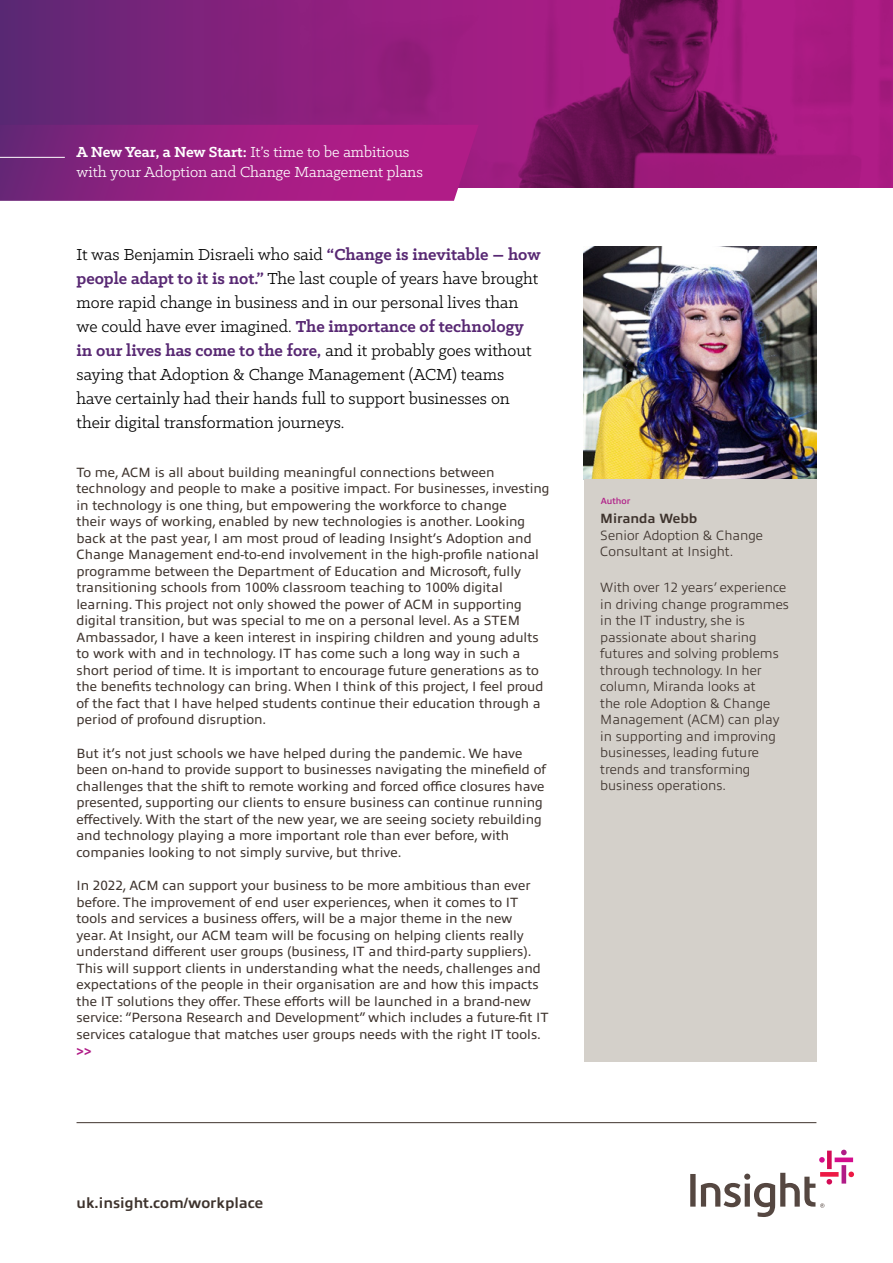
<style>
.page{position:relative;width:893px;height:1263px;background:#fff}
.page>*{position:absolute;margin:0;border:0;box-sizing:border-box;transform-origin:0 0}
.t1{font:18px/24px "Klinic Slab";color:#000}
.t2{font:16.5px/19.8px "Klinic Slab";color:#fff}
.t3{font:700 15px "Allumi Pro";color:#3e332d}
.t4{font:13.5px/16.5px "Allumi Pro";color:#3e332d}
.t5{font:300 13.5px/16.5px "Allumi Pro";color:#3e332d}
.t6{font:700 13.5px "Allumi Pro";color:#3e332d}
.t7{font:700 13.5px "Allumi Pro";color:#b01c87}
.t8{font:600 9px "Allumi Pro";color:#b01c87}
.s1{font-weight:700}
.s2{font-weight:700;color:#582873}
</style>
<div class="page">
<svg style="left:0;top:0;width:203px;height:125px;background:#6c2577"></svg>
<img style="left:203px;top:0;width:690px;height:187px">
<svg style="left:690px;top:1150px;width:164px;height:67px"></svg>
<hr style="left:77px;top:1122px;width:739px;height:1px;background:#3e332d">
<img style="left:584px;top:247px;width:232px;height:232px">
<div style="left:584px;top:479px;width:232px;height:582px;background:#d4d0ca"></div>
<svg style="left:0;top:125px;width:479px;height:76px;background:#992182"></svg>
<hr style="left:0;top:157px;width:65px;height:1px;background:#fff">
<p class="t2" style="left:77px;top:142px;width:348px"><span class="s1">A New Year, a New Start:</span> It’s time to be ambitious with your Adoption and Change Management plans</p>
<p class="t1" style="left:77px;top:242px;width:466px">It was Benjamin Disraeli who said <span class="s2">“Change is inevitable – how people adapt to it is not.”</span> The last couple of years have brought more rapid change in business and in our personal lives than we could have ever imagined. <span class="s2">The importance of technology in our lives has come to the fore,</span> and it probably goes without saying that Adoption &amp; Change Management (ACM) teams have certainly had their hands full to support businesses on their digital transformation journeys.</p>
<p class="t4" style="left:77px;top:463px;width:474px">To me, ACM is all about building meaningful connections between technology and people to make a positive impact. For businesses, investing in technology is one thing, but empowering the workforce to change<br>their ways of working, enabled by new technologies is another. Looking back at the past year, I am most proud of leading Insight’s Adoption and Change Management end-to-end involvement in the high-profile national programme between the Department of Education and Microsoft, fully transitioning schools from 100% classroom teaching to 100% digital learning. This project not only showed the power of ACM in supporting digital transition, but was special to me on a personal level. As a STEM Ambassador, I have a keen interest in inspiring children and young adults to work with and in technology. IT has come such a long way in such a short period of time. It is important to encourage future generations as to the benefits technology can bring. When I think of this project, I feel proud of the fact that I have helped students continue their education through a period of profound disruption.</p>
<p class="t4" style="left:77px;top:744px;width:471px">But it’s not just schools we have helped during the pandemic. We have been on-hand to provide support to businesses navigating the minefield of challenges that the shift to remote working and forced office closures have presented, supporting our clients to ensure business can continue running effectively. With the start of the new year, we are seeing society rebuilding and technology playing a more important role than ever before, with companies looking to not simply survive, but thrive.</p>
<p class="t4" style="left:77px;top:876px;width:473px">In 2022, ACM can support your business to be more ambitious than ever before. The improvement of end user experiences, when it comes to IT tools and services a business offers, will be a major theme in the new<br>year. At Insight, our ACM team will be focusing on helping clients really understand different user groups (business, IT and third-party suppliers).<br>This will support clients in understanding what the needs, challenges and expectations of the people in their organisation are and how this impacts the IT solutions they offer. These efforts will be launched in a brand-new service: “Persona Research and Development” which includes a future-fit IT services catalogue that matches user groups needs with the right IT tools.</p>
<p class="t7" style="left:77px;top:1041px;width:16px">&gt;&gt;</p>
<p class="t8" style="left:601px;top:494px;width:31px">Author</p>
<p class="t6" style="left:600px;top:509px;width:98px">Miranda Webb</p>
<p class="t5" style="left:600px;top:526px;width:164px">Senior Adoption &amp; Change<br>Consultant at Insight.</p>
<p class="t5" style="left:600px;top:578px;width:190px">With over 12 years’ experience in driving change programmes in the IT industry, she is passionate about sharing futures and solving problems through technology. In her column, Miranda looks at<br>the role Adoption &amp; Change<br>Management (ACM) can play in supporting and improving businesses, leading future trends and transforming business operations.</p>
<p class="t3" style="left:77px;top:1191px;width:188px">uk.insight.com/workplace</p>
</div>
